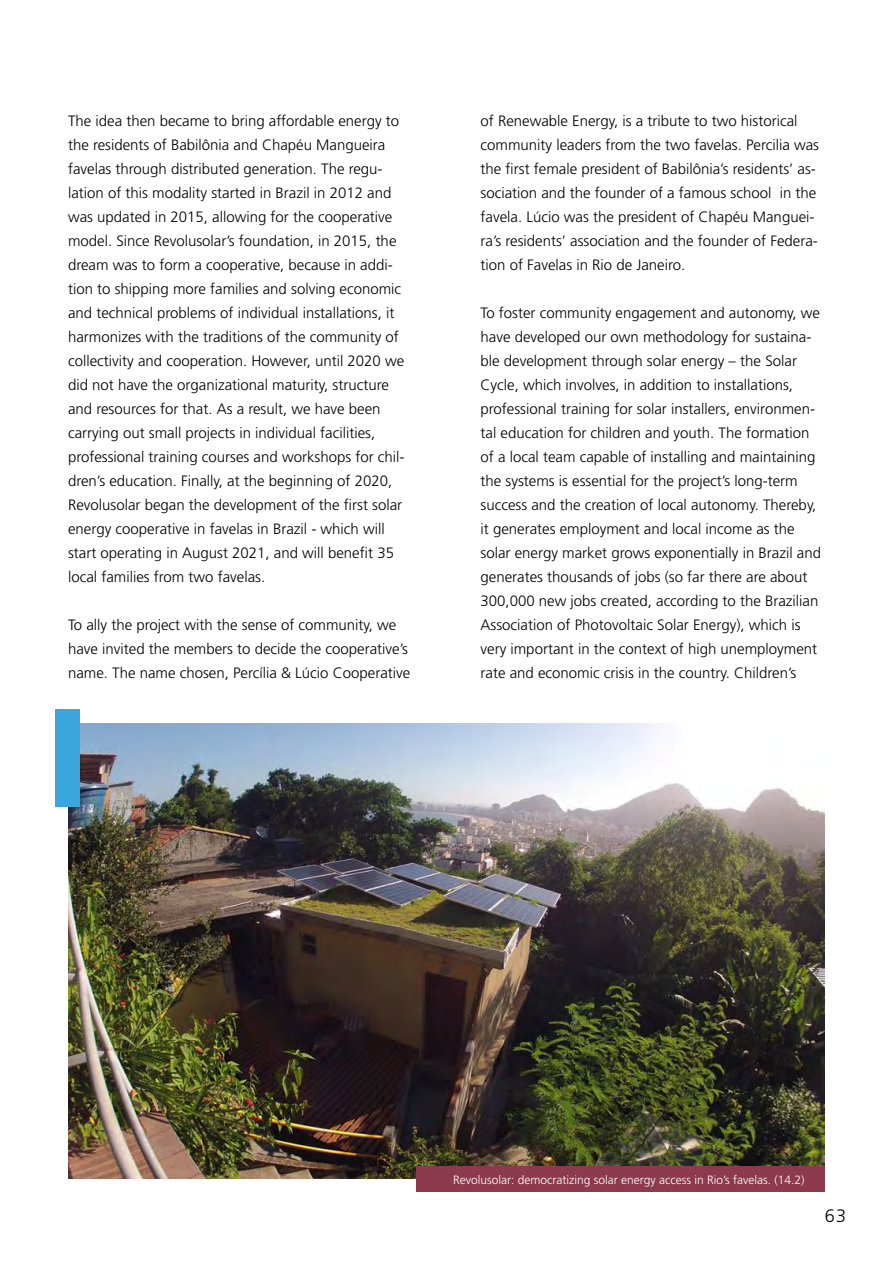
<style>
.page{position:relative;width:893px;height:1263px;background:#fff}
.page>*{position:absolute;margin:0;border:0;box-sizing:border-box;transform-origin:0 0}
.t1{font:300 18px "Frutiger LT Std";color:#000}
.t2{font:300 15px/24px "Frutiger LT Std";color:#000}
.t3{font:300 12px "Frutiger LT Std";color:#fff}
</style>
<div class="page">
<img style="left:68px;top:723px;width:757px;height:455px">
<div style="left:417px;top:1166px;width:408px;height:25px;background:#8d394e"></div>
<div style="left:55px;top:709px;width:25px;height:98px;background:#3ba6de"></div>
<p class="t2" style="left:68px;top:109px;width:338px">The idea then became to bring affordable energy to the residents of Babilônia and Chapéu Mangueira favelas through distributed generation. The regu&shy;lation of this modality started in Brazil in 2012 and was updated in 2015, allowing for the cooperative model. Since Revolusolar’s foundation, in 2015, the dream was to form a cooperative, because in addi&shy;tion to shipping more families and solving economic and technical problems of individual installations, it harmonizes with the traditions of the community of collectivity and cooperation. However, until 2020 we did not have the organizational maturity, structure and resources for that. As a result, we have been carrying out small projects in individual facilities, professional training courses and workshops for chil&shy;dren’s education. Finally, at the beginning of 2020, Revolusolar began the development of the first solar energy cooperative in favelas in Brazil - which will start operating in August 2021, and will benefit 35 local families from two favelas.</p>
<p class="t2" style="left:68px;top:613px;width:344px">To ally the project with the sense of community, we have invited the members to decide the cooperative’s name. The name chosen, Percília &amp; Lúcio Cooperative</p>
<p class="t2" style="left:480px;top:109px;width:340px">of Renewable Energy, is a tribute to two historical community leaders from the two favelas. Percilia was the first female president of Babilônia’s residents’ as&shy;sociation and the founder of a famous school in the favela. Lúcio was the president of Chapéu Manguei&shy;ra’s residents’ association and the founder of Federa&shy;tion of Favelas in Rio de Janeiro.</p>
<p class="t2" style="left:480px;top:301px;width:342px">To foster community engagement and autonomy, we have developed our own methodology for sustaina&shy;ble development through solar energy – the Solar Cycle, which involves, in addition to installations, professional training for solar installers, environmen&shy;tal education for children and youth. The formation of a local team capable of installing and maintaining the systems is essential for the project’s long-term success and the creation of local autonomy. Thereby, it generates employment and local income as the solar energy market grows exponentially in Brazil and generates thousands of jobs (so far there are about 300,000 new jobs created, according to the Brazilian Association of Photovoltaic Solar Energy), which is very important in the context of high unemployment rate and economic crisis in the country. Children’s</p>
<p class="t3" style="left:453px;top:1172px;width:353px">Revolusolar: democratizing solar energy access in Rio’s favelas. (14.2)</p>
<p class="t1" style="left:825px;top:1206px;width:23px">63</p>
</div>
